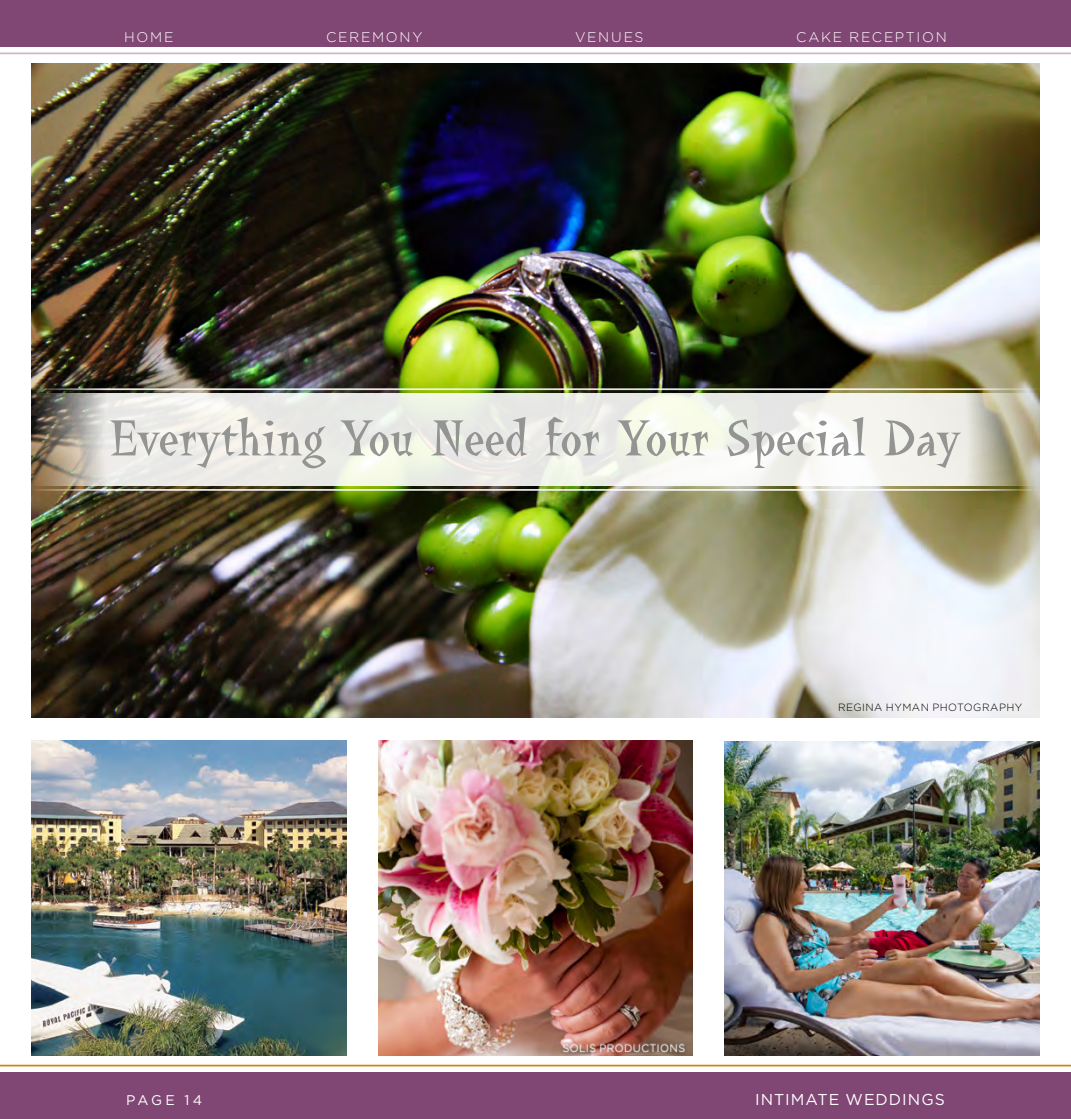
<style>
.page{position:relative;width:1071px;height:1119px;background:#fff}
.page>*{position:absolute;margin:0;border:0;box-sizing:border-box;transform-origin:0 0}
.Section_Intro_Title{font:52.5px "La Bamba Plain";color:#949593}
.t1{font:15.75px "Gotham";letter-spacing:.065em;color:#fff}
.t2{font:300 14px "Gotham";letter-spacing:.125em;color:#fff}
.t3{font:14px "Gotham";letter-spacing:.2em;color:#fff}
.Photo_Credit{font:300 10.5px "Gotham";letter-spacing:.045em;color:#000}
.Photo_Credit-2{font:300 10.5px "Gotham";letter-spacing:.045em;color:#fff}
</style>
<div class="page">
<div style="left:0;top:1072px;width:1071px;height:46px;background:#804674"></div>
<div style="left:0;top:0;width:1071px;height:46px;background:#804674"></div>
<hr style="left:0;top:52px;width:1071px;height:2px;background:#cdb7cc">
<hr style="left:0;top:1064px;width:1071px;height:2px;background:#c88a12">
<img style="left:724px;top:741px;width:316px;height:314px">
<img style="left:32px;top:740px;width:314px;height:315px">
<img style="left:378px;top:740px;width:315px;height:315px">
<img style="left:32px;top:63px;width:1007px;height:654px">
<svg style="left:32px;top:393px;width:1008px;height:92px;fill:#ecede7"></svg>
<hr style="left:32px;top:388px;width:1008px;height:2px;background:#fff">
<hr style="left:32px;top:489px;width:1008px;height:1px;background:#fff">
<div style="left:559px;top:1040px;width:129px;height:15px;background:#000;opacity:.75"></div>
<div style="left:562px;top:1042px;width:124px;height:10px;background:#fff;opacity:.75"></div>
<p class="t2" style="left:124px;top:29px;width:51px">HOME</p>
<p class="t2" style="left:326px;top:29px;width:98px">CEREMONY</p>
<p class="t2" style="left:575px;top:29px;width:70px">VENUES</p>
<p class="t2" style="left:796px;top:29px;width:152px">CAKE RECEPTION</p>
<p class="Section_Intro_Title" style="left:109px;top:406px;width:854px">Everything You Need for Your Special Day</p>
<p class="Photo_Credit-2" style="left:563px;top:1041px;width:124px">SOLIS PRODUCTIONS</p>
<p class="Photo_Credit" style="left:838px;top:700px;width:186px">REGINA HYMAN PHOTOGRAPHY</p>
<p class="t3" style="left:126px;top:1091px;width:78px">PAGE 14</p>
<p class="t1" style="left:755px;top:1089px;width:191px">INTIMATE WEDDINGS</p>
</div>
